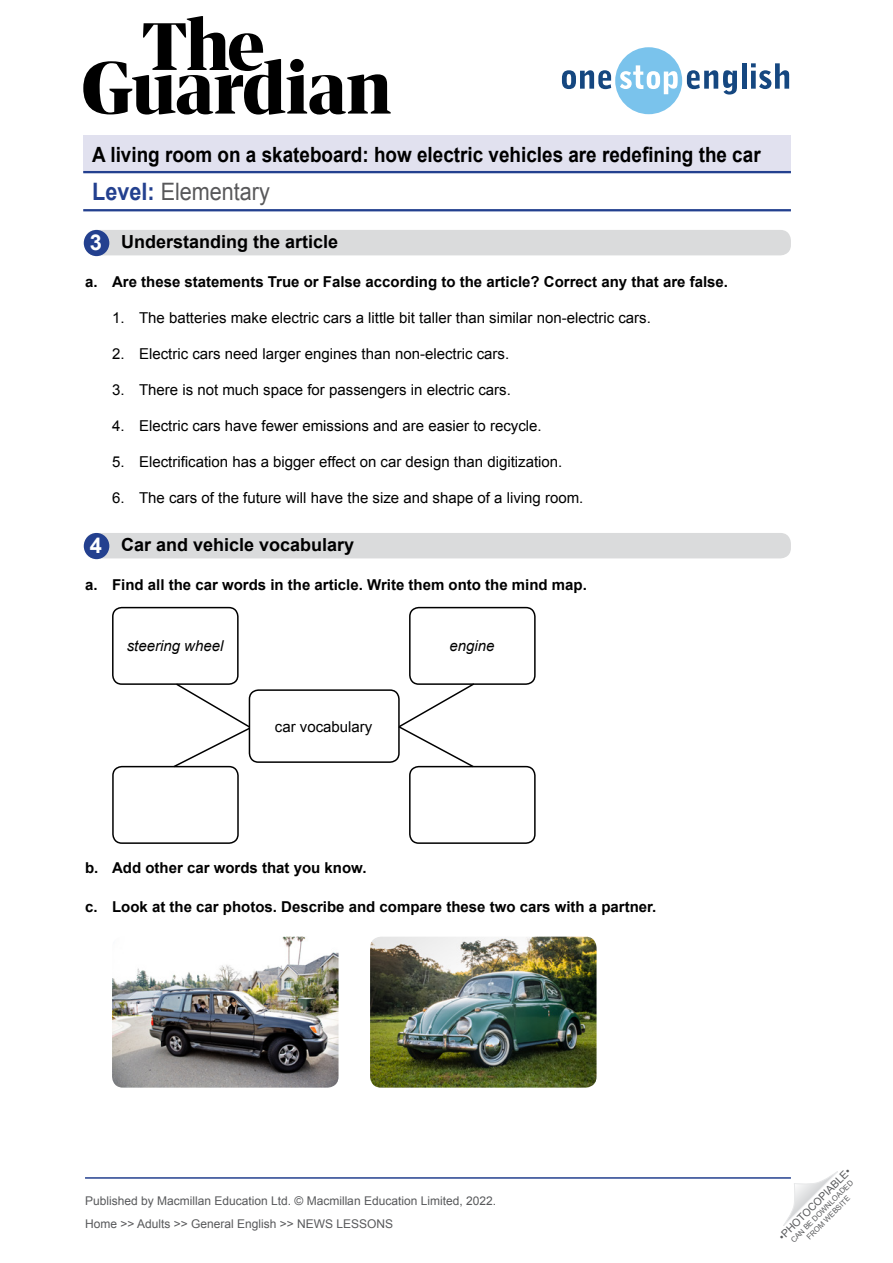
<style>
.page{position:relative;width:893px;height:1263px;background:#fff}
.page>*{position:absolute;margin:0;border:0;box-sizing:border-box;transform-origin:0 0}
.t1{font:24px "Arial";color:#58585a;scale:.9 1}
.WS__Exercise_title{font:700 21.9px "Arial";color:#fff}
.t2{font:700 21px "Arial";color:#000;scale:.9 1}
.WS__Exercise_title-2{font:700 18px "Arial";color:#000}
.WS__Body_-_rubric_al{font:15px "Arial";color:#000}
.t3{font:700 15px "Arial";color:#000}
.WS__Body_-_rubric_al-2{font:italic 15px "Arial";color:#000}
.t4{font:12px/23px "Arial";color:#58595b}
.t5{font:10.5px "Arial";color:#58595b}
.t6{font:7.5px/9px "Arial";color:#58595b;text-align:center}
.s1{font-weight:700;color:#23408f}
</style>
<div class="page">
<svg style="left:783px;top:1171px;width:55px;height:55px"></svg>
<svg style="left:83px;top:16px;width:308px;height:99px"></svg>
<svg style="left:562px;top:47px;width:175px;height:67px"></svg>
<hr style="left:742px;top:63px;width:4px;height:26px;background:#154780">
<svg style="left:751px;top:63px;width:38px;height:26px"></svg>
<hr style="left:85px;top:1177px;width:706px;height:2px;background:#23408f">
<div style="left:83px;top:136px;width:708px;height:37px;background:#e1e1ef"></div>
<hr style="left:83px;top:171px;width:708px;height:2px;background:#23408f">
<hr style="left:83px;top:209px;width:708px;height:2px;background:#23408f">
<div style="left:85px;top:533px;width:706px;height:25px;background:#dadbdc;border-radius:10px"></div>
<div style="left:85px;top:230px;width:706px;height:25px;background:#dadbdc;border-radius:10px"></div>
<div style="left:84px;top:533px;width:25px;height:26px;background:#23408f;border-radius:50%"></div>
<div style="left:84px;top:230px;width:25px;height:26px;background:#23408f;border-radius:50%"></div>
<div style="left:112px;top:607px;width:127px;height:78px;border:2px solid #000;border-radius:9px"></div>
<div style="left:409px;top:607px;width:127px;height:78px;border:2px solid #000;border-radius:9px"></div>
<div style="left:409px;top:766px;width:127px;height:78px;border:2px solid #000;border-radius:9px"></div>
<div style="left:112px;top:766px;width:127px;height:78px;border:2px solid #000;border-radius:9px"></div>
<div style="left:249px;top:689px;width:151px;height:74px;border:2px solid #000;border-radius:9px"></div>
<svg style="left:172px;top:682px;width:79px;height:87px"></svg>
<svg style="left:397px;top:682px;width:79px;height:86px"></svg>
<img style="left:112px;top:937px;width:227px;height:151px">
<img style="left:370px;top:937px;width:227px;height:151px">
<h3 class="t2" style="left:92px;top:141px;width:744px">A living room on a skateboard: how electric vehicles are redefining the car</h3>
<h1 class="t1" style="left:92px;top:176px;width:199px"><span class="s1">Level:</span> Elementary</h1>
<p class="WS__Exercise_title" style="left:90px;top:228px;width:14px">3</p>
<p class="WS__Exercise_title-2" style="left:121px;top:230px;width:219px">Understanding the article</p>
<p class="t3" style="left:85px;top:272px;width:645px">a. Are these statements True or False according to the article? Correct any that are false.</p>
<p class="WS__Body_-_rubric_al" style="left:112px;top:308px;width:540px">1. The batteries make electric cars a little bit taller than similar non-electric cars.</p>
<p class="WS__Body_-_rubric_al" style="left:112px;top:344px;width:399px">2. Electric cars need larger engines than non-electric cars.</p>
<p class="WS__Body_-_rubric_al" style="left:112px;top:380px;width:400px">3. There is not much space for passengers in electric cars.</p>
<p class="WS__Body_-_rubric_al" style="left:112px;top:416px;width:431px">4. Electric cars have fewer emissions and are easier to recycle.</p>
<p class="WS__Body_-_rubric_al" style="left:112px;top:452px;width:452px">5. Electrification has a bigger effect on car design than digitization.</p>
<p class="WS__Body_-_rubric_al" style="left:112px;top:488px;width:473px">6. The cars of the future will have the size and shape of a living room.</p>
<p class="WS__Exercise_title-2" style="left:121px;top:533px;width:235px">Car and vehicle vocabulary</p>
<p class="t3" style="left:85px;top:575px;width:503px">a. Find all the car words in the article. Write them onto the mind map.</p>
<p class="WS__Exercise_title" style="left:90px;top:531px;width:14px">4</p>
<p class="WS__Body_-_rubric_al-2" style="left:127px;top:636px;width:98px">steering wheel</p>
<p class="WS__Body_-_rubric_al-2" style="left:450px;top:636px;width:47px">engine</p>
<p class="WS__Body_-_rubric_al" style="left:275px;top:716px;width:99px">car vocabulary</p>
<p class="t3" style="left:85px;top:858px;width:283px">b. Add other car words that you know.</p>
<p class="t3" style="left:85px;top:897px;width:573px">c. Look at the car photos. Describe and compare these two cars with a partner.</p>
<p class="t4" style="left:85px;top:1189px;width:413px">Published by Macmillan Education Ltd. © Macmillan Education Limited, 2022.<br>Home &gt;&gt; Adults &gt;&gt; General English &gt;&gt; NEWS LESSONS</p>
<p class="t5" style="left:776px;top:1233px;width:99px;rotate:-45deg">•PHOTOCOPIABLE•</p>
<p class="t6" style="left:789px;top:1238px;width:86px;rotate:-45deg">CAN BE DOWNLOADED<br>FROM WEBSITE</p>
</div>
